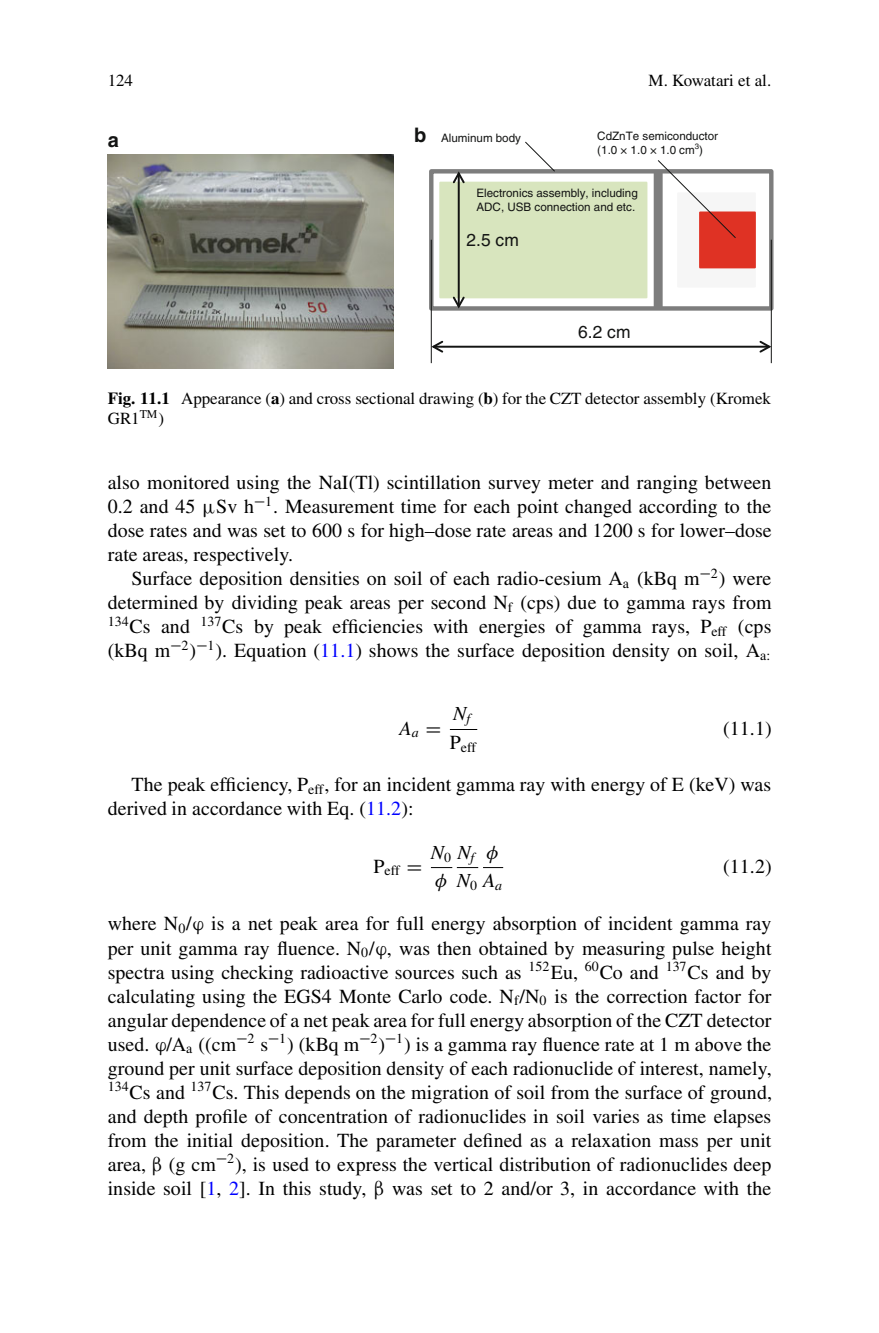
<style>
.page{position:relative;width:879px;height:1333px;background:#fff}
.page>*{position:absolute;margin:0;border:0;box-sizing:border-box;transform-origin:0 0}
.t1{font:20px/24px "Jhhblf Rghnkf Times";color:#000;text-align:justify}
.t2{font:italic 20px/28px "Kvqshk Rnnwhz Times";color:#000}
.t3{font:700 20px "Tnbgxb Lgfdhy Helvetica";color:#131413}
.t4{font:17.4px "Xbtcty Mxswwn Helvetica";color:#131413}
.t5{font:17px/20px "Jhhblf Rghnkf Times";letter-spacing:-.005em;color:#000}
.t6{font:14px "Jhhblf Rghnkf Times";letter-spacing:-.01em;color:#000}
.t7{font:11.6px/14px "Xbtcty Mxswwn Helvetica";color:#131413}
.s1{font-family:"Tnbgxb Lgfdhy Helvetica";font-weight:700;font-size:20px}
.s2{font-family:"Ychbyk Xfmyks Times";font-weight:700}
.s3{font-family:"Bqfvbk Jvtyxt MT2 MIT"}
.s4{color:#00f}
.s5{font-family:"Yxrsnw Jvqjng MT2 SYT";font-style:normal}
</style>
<div class="page">
<img style="left:108px;top:155px;width:285px;height:214px">
<div style="left:440px;top:183px;width:206px;height:114px;background:#d8e5be"></div>
<div style="left:439px;top:182px;width:208px;height:116px;border:2px solid #d8e5be"></div>
<div style="left:654px;top:171px;width:7px;height:137px;background:#7d7d7d"></div>
<div style="left:654px;top:170px;width:8px;height:139px;border:2px solid #7d7d7d"></div>
<div style="left:678px;top:193px;width:77px;height:93px;background:#f6f6f6"></div>
<div style="left:429px;top:169px;width:344px;height:142px;border:4px solid #7d7d7d"></div>
<div style="left:700px;top:212px;width:55px;height:55px;background:#df3224"></div>
<div style="left:699px;top:211px;width:57px;height:57px;border:2px solid #df3224"></div>
<hr style="left:458px;top:173px;width:2px;height:133px;background:#131413">
<svg style="left:451px;top:295px;width:15px;height:15px"></svg>
<svg style="left:451px;top:169px;width:15px;height:16px"></svg>
<hr style="left:431px;top:240px;width:1px;height:123px;background:#131413">
<hr style="left:771px;top:240px;width:1px;height:123px;background:#131413">
<hr style="left:433px;top:346px;width:336px;height:2px;background:#131413">
<svg style="left:758px;top:339px;width:14px;height:15px"></svg>
<svg style="left:430px;top:339px;width:15px;height:15px"></svg>
<svg style="left:657px;top:160px;width:79px;height:79px"></svg>
<svg style="left:524px;top:141px;width:31px;height:31px"></svg>
<svg style="left:450px;top:729px;width:27px;height:1px"></svg>
<svg style="left:431px;top:867px;width:72px;height:2px"></svg>
<p class="t5" style="left:108px;top:72px;width:27px">124</p>
<p class="t5" style="left:648px;top:72px;width:124px">M. Kowatari et al.</p>
<p class="t3" style="left:108px;top:132px;width:13px">a</p>
<p class="t7" style="left:414px;top:132px;width:108px"><span class="s1">b</span> Aluminum body</p>
<p class="t7" style="left:597px;top:130px;width:122px">CdZnTe semiconductor (1.0 × 1.0 × 1.0 cm<sup>3</sup>)</p>
<p class="t7" style="left:476px;top:187px;width:163px">Electronics assembly, including<br>ADC, USB connection and etc.</p>
<p class="t4" style="left:466px;top:233px;width:54px">2.5 cm</p>
<p class="t4" style="left:578px;top:325px;width:54px">6.2 cm</p>
<p class="t5" style="left:108px;top:390px;width:664px"><span class="s2">Fig. 11.1</span> Appearance (<span class="s2">a</span>) and cross sectional drawing (<span class="s2">b</span>) for the CZT detector assembly (Kromek<br>GR1<sup>TM</sup>)</p>
<p class="t1" style="left:108px;top:472px;width:665px">also monitored using the NaI(Tl) scintillation survey meter and ranging between 0.2 and 45 <span class="s3">-</span>Sv h<sup>-</sup><sup>1</sup>. Measurement time for each point changed according to the dose rates and was set to 600 s for high–dose rate areas and 1200 s for lower–dose rate areas, respectively.</p>
<p class="t1" style="left:108px;top:568px;width:665px;text-indent:24px">Surface deposition densities on soil of each radio-cesium A<sub>a</sub> (kBq m<sup>-</sup><sup>2</sup>) were determined by dividing peak areas per second N<sub>f</sub> (cps) due to gamma rays from <sup>134</sup>Cs and <sup>137</sup>Cs by peak efficiencies with energies of gamma rays, P<sub>eff</sub> (cps (kBq m<sup>-</sup><sup>2</sup>)<sup>-</sup><sup>1</sup>). Equation (<span class="s4">11.1</span>) shows the surface deposition density on soil, A<sub>a:</sub></p>
<p class="t2" style="left:453px;top:701px;width:19px">N<sub>f</sub></p>
<p class="t6" style="left:450px;top:741px;width:28px"><sup>P</sup>eff</p>
<p class="t1" style="left:723px;top:717px;width:50px">(11.1)</p>
<p class="t1" style="left:108px;top:774px;width:665px;text-indent:24px">The peak efficiency, P<sub>eff</sub>, for an incident gamma ray with energy of E (keV) was derived in accordance with Eq. (<span class="s4">11.2</span>):</p>
<p class="t6" style="left:373px;top:865px;width:51px"><sup>P</sup>eff <sup>D</sup></p>
<p class="t2" style="left:399px;top:715px;width:44px">A<sub>a</sub> <span class="s5">D</span></p>
<p class="t2" style="left:457px;top:839px;width:47px;text-indent:-26px">N<sub>0</sub> N<sub>f<br></sub>N<sub>0</sub> A<sub>a</sub></p>
<p class="t1" style="left:723px;top:855px;width:50px">(11.2)</p>
<p class="t1" style="left:108px;top:913px;width:666px">where N<sub>0</sub>/<span class="s3">®</span> is a net peak area for full energy absorption of incident gamma ray per unit gamma ray fluence. N<sub>0</sub>/<span class="s3">®</span>, was then obtained by measuring pulse height spectra using checking radioactive sources such as <sup>152</sup>Eu, <sup>60</sup>Co and <sup>137</sup>Cs and by calculating using the EGS4 Monte Carlo code. N<sub>f</sub>/N<sub>0</sub> is the correction factor for angular dependence of a net peak area for full energy absorption of the CZT detector used. <span class="s3">®</span>/A<sub>a</sub> ((cm<sup>-</sup><sup>2</sup> s<sup>-</sup><sup>1</sup>) (kBq m<sup>-</sup><sup>2</sup>)<sup>-</sup><sup>1</sup>) is a gamma ray fluence rate at 1 m above the ground per unit surface deposition density of each radionuclide of interest, namely, <sup>134</sup>Cs and <sup>137</sup>Cs. This depends on the migration of soil from the surface of ground, and depth profile of concentration of radionuclides in soil varies as time elapses from the initial deposition. The parameter defined as a relaxation mass per unit area, <span class="s3">“</span> (g cm<sup>-</sup><sup>2</sup>), is used to express the vertical distribution of radionuclides deep inside soil [<span class="s4">1</span>, <span class="s4">2</span>]. In this study, <span class="s3">“</span> was set to 2 and/or 3, in accordance with the</p>
</div>
